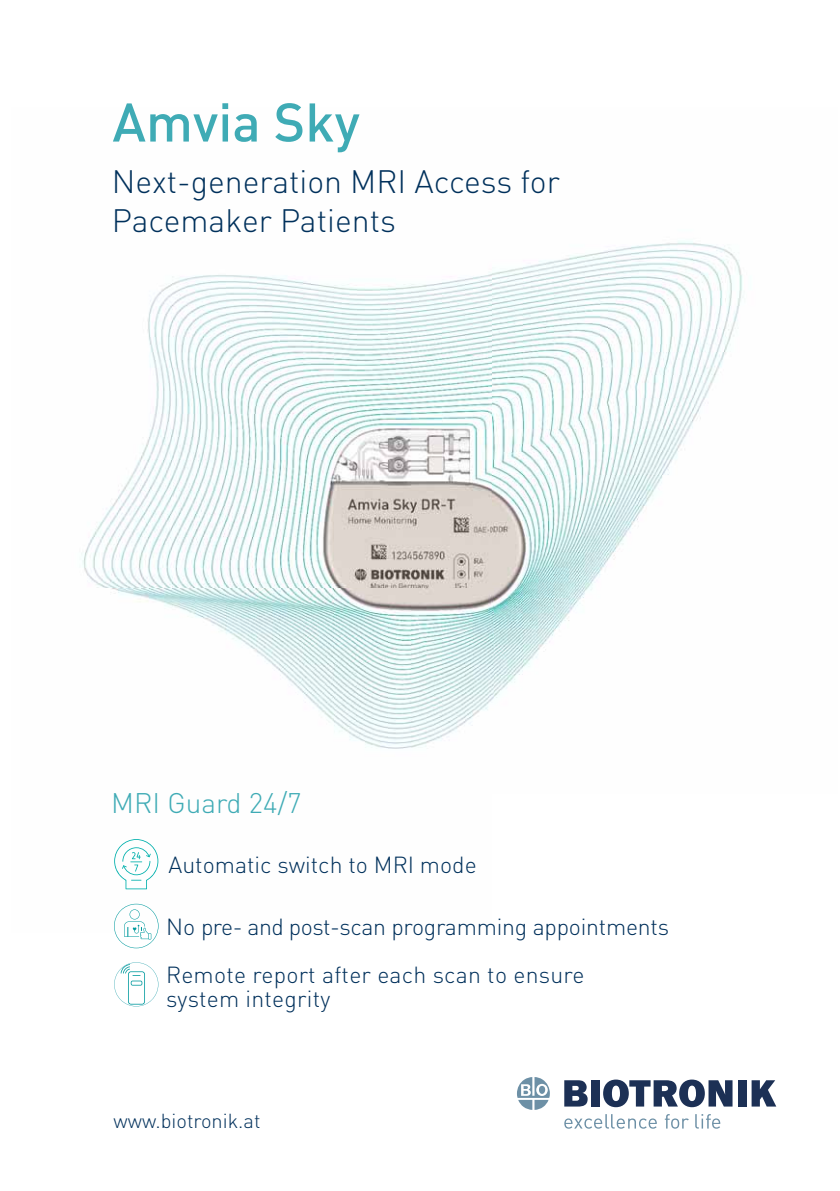
<style>
.page{position:relative;width:840px;height:1191px;background:#fff}
.page>*{position:absolute;margin:0;border:0;box-sizing:border-box;transform-origin:0 0}
.t1{font:500 53.6px "DIN Pro";color:#3fabb5}
.t2{font:300 32px/39.2px "DIN Pro";color:#00305b}
.t3{font:300 28px "DIN Pro";color:#3fabb5}
.t4{font:300 23px/24px "DIN Pro";color:#00305b}
.t5{font:300 20px "DIN Pro";color:#00305b}
</style>
<div class="page">
<img style="left:81px;top:241px;width:662px;height:689px">
<svg style="left:564px;top:1114px;width:92px;height:14px"></svg>
<svg style="left:664px;top:1114px;width:24px;height:14px"></svg>
<svg style="left:695px;top:1114px;width:24px;height:14px"></svg>
<svg style="left:564px;top:1080px;width:23px;height:26px"></svg>
<div style="left:590px;top:1080px;width:9px;height:26px;background:#1c3055"></div>
<div style="left:737px;top:1080px;width:8px;height:26px;background:#1c3055"></div>
<svg style="left:751px;top:1080px;width:24px;height:26px"></svg>
<svg style="left:603px;top:1079px;width:129px;height:28px"></svg>
<svg style="left:517px;top:1077px;width:32px;height:33px"></svg>
<svg style="left:114px;top:903px;width:44px;height:45px"></svg>
<svg style="left:114px;top:962px;width:44px;height:44px"></svg>
<svg style="left:114px;top:839px;width:44px;height:50px"></svg>
<h1 class="t1" style="left:112px;top:92px;width:249px">Amvia Sky</h1>
<h2 class="t2" style="left:112px;top:166px;width:449px">Next-generation MRI Access for<br>Pacemaker Patients</h2>
<p class="t3" style="left:111px;top:792px;width:192px">MRI Guard 24/7</p>
<p class="t4" style="left:168px;top:856px;width:309px">Automatic switch to MRI mode</p>
<p class="t4" style="left:166px;top:917px;width:504px">No pre- and post-scan programming appointments</p>
<p class="t4" style="left:166px;top:965px;width:420px">Remote report after each scan to ensure system integrity</p>
<p class="t5" style="left:113px;top:1114px;width:148px">www.biotronik.at</p>
</div>
